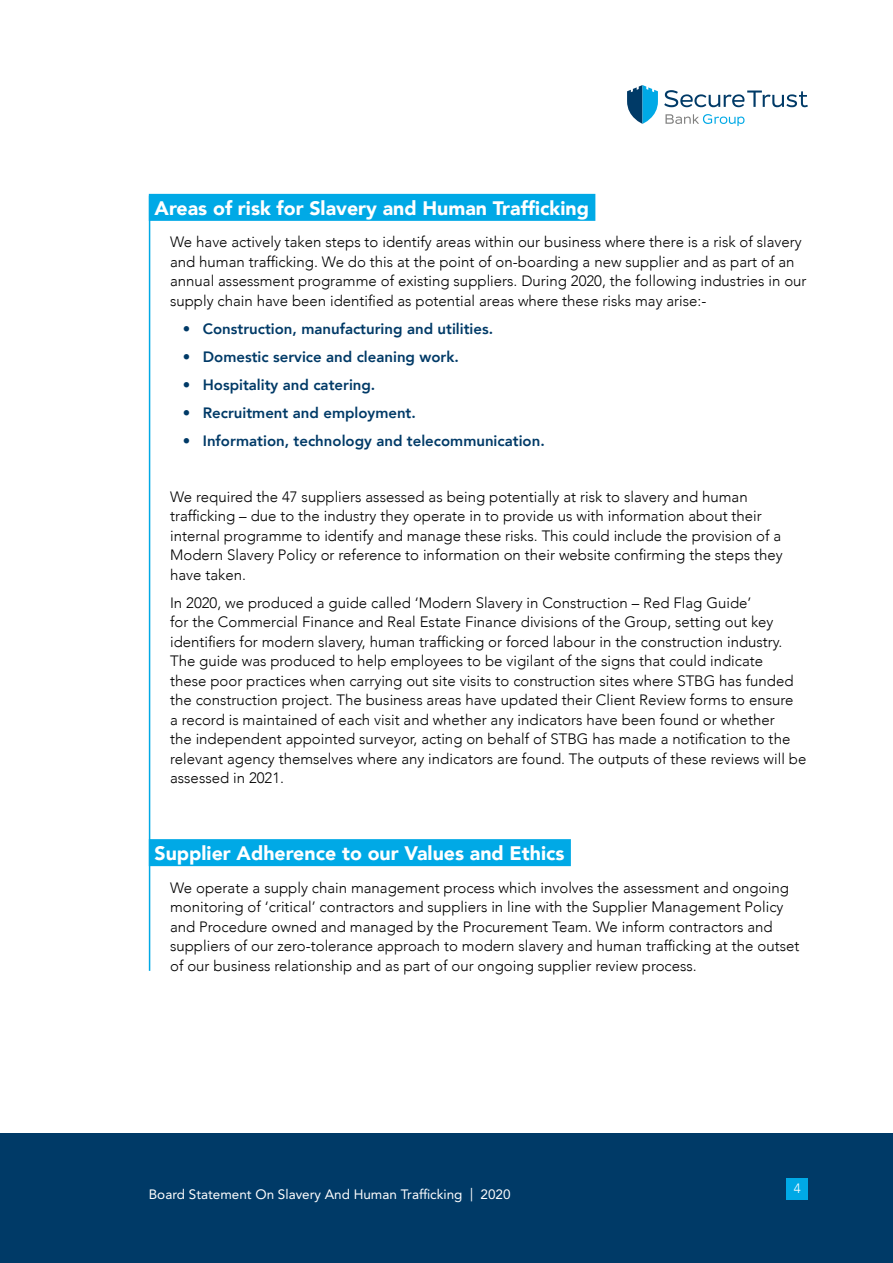
<style>
.page{position:relative;width:893px;height:1263px;background:#fff}
.page>*{position:absolute;margin:0;border:0;box-sizing:border-box;transform-origin:0 0}
.t1{font:900 19.5px "Avenir";color:#fff}
.t2{font:300 15px/19.5px "Avenir";color:#000}
.t3{font:800 15px "Avenir";color:#003a67}
.t4{font:13.5px "Avenir LT Std";color:#fff}
.t5{font:300 13.5px "Avenir";color:#fff}
</style>
<div class="page">
<div style="left:0;top:1133px;width:893px;height:130px;background:#003a67"></div>
<div style="left:787px;top:1178px;width:21px;height:21px;background:#00a9e6"></div>
<div style="left:149px;top:194px;width:446px;height:27px;background:#00a9e6"></div>
<div style="left:149px;top:839px;width:422px;height:27px;background:#00a9e6"></div>
<hr style="left:149px;top:196px;width:1px;height:775px;background:#00a9e6">
<svg style="left:664px;top:90px;width:144px;height:17px"></svg>
<svg style="left:627px;top:85px;width:31px;height:39px"></svg>
<svg style="left:665px;top:114px;width:79px;height:12px"></svg>
<h1 class="t1" style="left:155px;top:192px;width:436px">Areas of risk for Slavery and Human Trafficking</h1>
<p class="t2" style="left:170px;top:232px;width:638px">We have actively taken steps to identify areas within our business where there is a risk of slavery and human trafficking. We do this at the point of on-boarding a new supplier and as part of an annual assessment programme of existing suppliers. During 2020, the following industries in our supply chain have been identified as potential areas where these risks may arise:-</p>
<p class="t3" style="left:183px;top:317px;width:312px">• Construction, manufacturing and utilities.</p>
<p class="t3" style="left:183px;top:345px;width:278px">• Domestic service and cleaning work.</p>
<p class="t3" style="left:183px;top:373px;width:194px">• Hospitality and catering.</p>
<p class="t3" style="left:183px;top:401px;width:235px">• Recruitment and employment.</p>
<p class="t3" style="left:183px;top:429px;width:363px">• Information, technology and telecommunication.</p>
<p class="t2" style="left:170px;top:487px;width:614px">We required the 47 suppliers assessed as being potentially at risk to slavery and human trafficking – due to the industry they operate in to provide us with information about their internal programme to identify and manage these risks. This could include the provision of a Modern Slavery Policy or reference to information on their website confirming the steps they have taken.</p>
<p class="t2" style="left:170px;top:593px;width:638px">In 2020, we produced a guide called ‘Modern Slavery in Construction – Red Flag Guide’<br>for the Commercial Finance and Real Estate Finance divisions of the Group, setting out key identifiers for modern slavery, human trafficking or forced labour in the construction industry.<br>The guide was produced to help employees to be vigilant of the signs that could indicate<br>these poor practices when carrying out site visits to construction sites where STBG has funded the construction project. The business areas have updated their Client Review forms to ensure<br>a record is maintained of each visit and whether any indicators have been found or whether<br>the independent appointed surveyor, acting on behalf of STBG has made a notification to the relevant agency themselves where any indicators are found. The outputs of these reviews will be assessed in 2021.</p>
<h1 class="t1" style="left:155px;top:837px;width:411px">Supplier Adherence to our Values and Ethics</h1>
<p class="t2" style="left:170px;top:878px;width:631px">We operate a supply chain management process which involves the assessment and ongoing monitoring of ‘critical’ contractors and suppliers in line with the Supplier Management Policy and Procedure owned and managed by the Procurement Team. We inform contractors and suppliers of our zero-tolerance approach to modern slavery and human trafficking at the outset of our business relationship and as part of our ongoing supplier review process.</p>
<p class="t4" style="left:149px;top:1187px;width:363px">Board Statement On Slavery And Human Trafficking | 2020</p>
<p class="t5" style="left:794px;top:1180px;width:9px">4</p>
</div>
